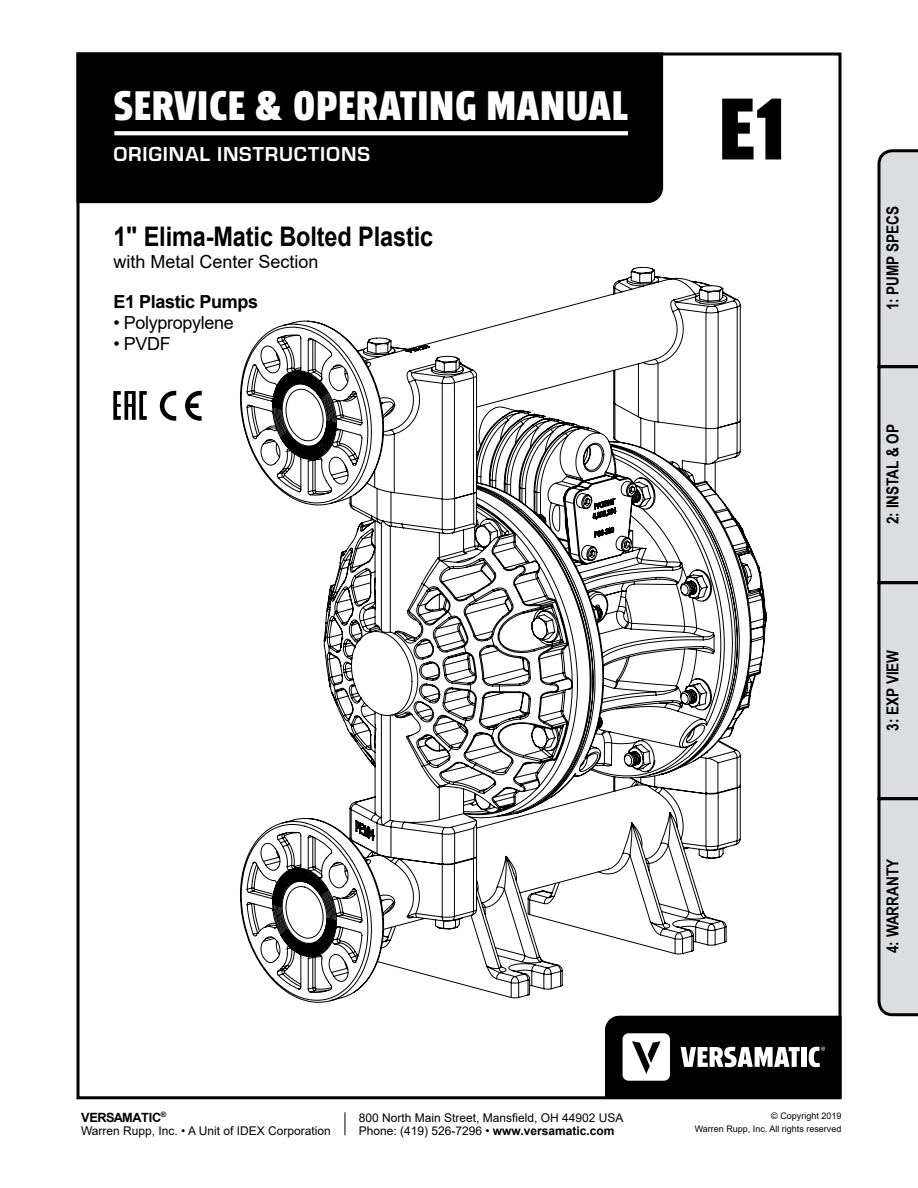
<style>
.page{position:relative;width:918px;height:1188px;background:#fff}
.page>*{position:absolute;margin:0;border:0;box-sizing:border-box;transform-origin:0 0}
.t1{font:900 92.25px "Breakers";color:#000}
.t2{font:900 43.5px "Breakers";color:#fff}
.t3{font:700 27px "Arial";letter-spacing:-.005em;color:#000;scale:.87 1}
.t4{font:700 21px "Eurostile";letter-spacing:.04em;color:#fff}
.t5{font:18px "Arial";color:#000}
.t6{font:700 18px "Arial";letter-spacing:-.02em;color:#000}
.t7{font:18px "Arial";letter-spacing:-.02em;color:#000}
.t8{font:700 16.5px "Arial Narrow";color:#000}
.t9{font:700 12.75px "Arial";letter-spacing:-.03em;color:#000}
.t10{font:12px/13.5px "Arial";color:#000}
.t11{font:9px/13.5px "Arial";color:#000;text-align:right}
.s1{font-weight:700}
</style>
<div class="page">
<svg style="left:185px;top:391px;width:17px;height:30px"></svg>
<svg style="left:160px;top:391px;width:16px;height:30px"></svg>
<svg style="left:113px;top:391px;width:34px;height:29px"></svg>
<div style="left:76px;top:52px;width:587px;height:151px;background:#000"></div>
<svg style="left:114px;top:131px;width:514px;height:4px"></svg>
<svg style="left:345px;top:1112px;width:1px;height:23px"></svg>
<svg style="left:240px;top:267px;width:527px;height:736px"></svg>
<svg style="left:877px;top:149px;width:41px;height:868px;background:#c8c9ca"></svg>
<svg style="left:605px;top:1016px;width:237px;height:82px"></svg>
<h2 class="t2" style="left:114px;top:80px;width:516px">SERVICE &amp; OPERATING MANUAL</h2>
<h3 class="t4" style="left:113px;top:139px;width:258px">ORIGINAL INSTRUCTIONS</h3>
<h3 class="t3" style="left:113px;top:218px;width:369px">1" Elima-Matic Bolted Plastic</h3>
<h3 class="t5" style="left:113px;top:249px;width:207px">with Metal Center Section</h3>
<h3 class="t6" style="left:113px;top:289px;width:146px">E1 Plastic Pumps</h3>
<h3 class="t7" style="left:113px;top:311px;width:122px">• Polypropylene</h3>
<h3 class="t5" style="left:113px;top:332px;width:59px">• PVDF</h3>
<p class="t9" style="left:81px;top:1108px;width:87px">VERSAMATIC<sup>®</sup></p>
<p class="t10" style="left:81px;top:1124px;width:251px">Warren Rupp, Inc. • A Unit of IDEX Corporation</p>
<p class="t10" style="left:359px;top:1111px;width:266px">800 North Main Street, Mansfield, OH 44902 USA<br>Phone: (419) 526-7296 • <span class="s1">www.versamatic.com</span></p>
<h1 class="t1" style="left:718px;top:76px;width:70px">E1</h1>
<h3 class="t8" style="left:880px;top:310px;width:106px;rotate:-90deg">1: PUMP SPECS</h3>
<h3 class="t8" style="left:880px;top:524px;width:102px;rotate:-90deg">2: INSTAL &amp; OP</h3>
<h3 class="t8" style="left:880px;top:731px;width:82px;rotate:-90deg">3: EXP VIEW</h3>
<h3 class="t8" style="left:880px;top:953px;width:95px;rotate:-90deg">4: WARRANTY</h3>
<p class="t11" style="left:695px;top:1109px;width:148px">© Copyright 2019<br>Warren Rupp, Inc. All rights reserved</p>
</div>
